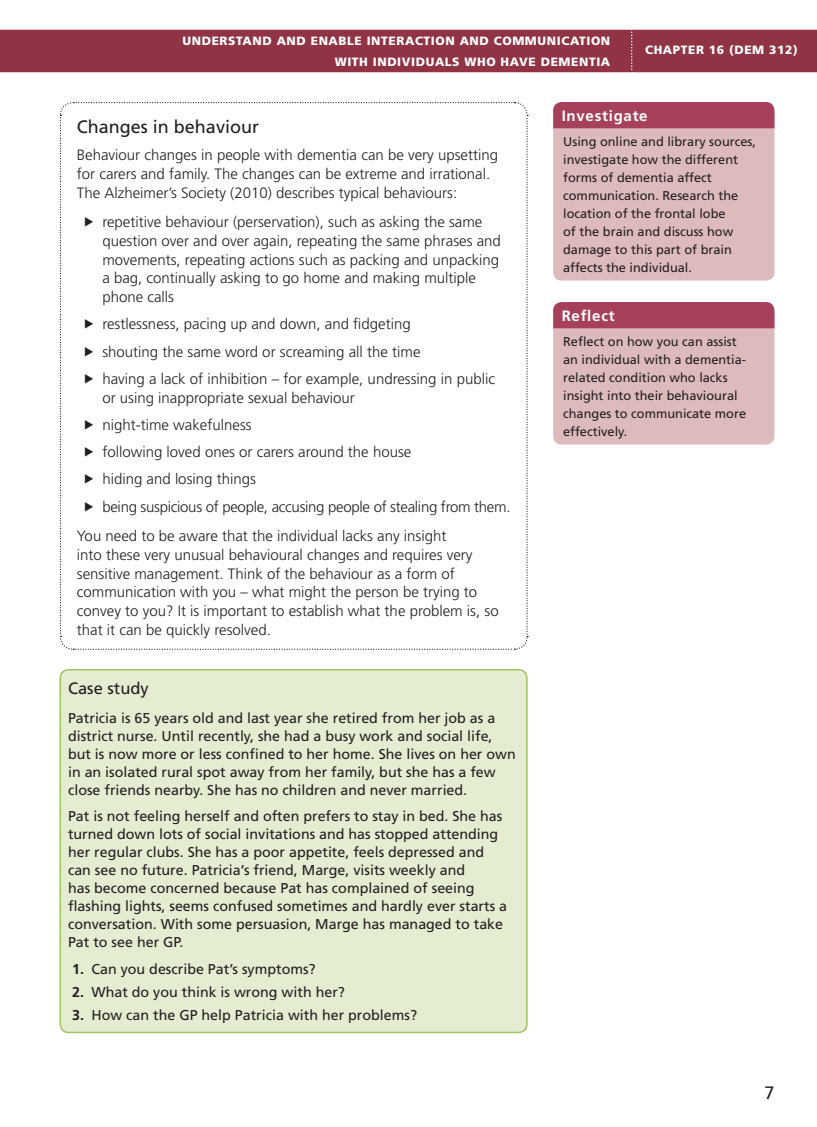
<style>
.page{position:relative;width:817px;height:1127px;background:#fff}
.page>*{position:absolute;margin:0;border:0;box-sizing:border-box;transform-origin:0 0}
.t1{font:18px "Frutiger";color:#231f20}
.t2{font:16.5px "Frutiger";color:#231f20}
.t3{font:300 15px/18.8px "Frutiger";color:#231f20}
.t4{font:700 15px "Frutiger";letter-spacing:.05em;color:#fff}
.t5{font:14.25px/18px "Frutiger";color:#231f20}
.t6{font:12.75px/18px "Frutiger";color:#231f20}
.t7{font:900 12px/21.3px "Frutiger";letter-spacing:.05em;color:#fff;text-align:right}
.s1{font-weight:700}
</style>
<div class="page">
<div style="left:0;top:29px;width:816px;height:44px;background:#8f3345"></div>
<svg style="left:59px;top:102px;width:469px;height:548px"></svg>
<div style="left:553px;top:103px;width:221px;height:177px;background:#ddbbbc;border-radius:9px"></div>
<div style="left:553px;top:102px;width:221px;height:26px;background:#a6415b"></div>
<div style="left:553px;top:303px;width:221px;height:141px;background:#ddbbbc;border-radius:9px"></div>
<div style="left:553px;top:302px;width:221px;height:26px;background:#a6415b"></div>
<div style="left:60px;top:670px;width:466px;height:362px;background:#e4ecd2;border-radius:9px"></div>
<div style="left:59px;top:669px;width:468px;height:364px;border:2px solid #9fc461;border-radius:9px"></div>
<p class="t7" style="left:182px;top:31px;width:429px">UNDERSTAND AND ENABLE INTERACTION AND COMMUNICATION<br>WITH INDIVIDUALS WHO HAVE DEMENTIA</p>
<p class="t7" style="left:645px;top:39px;width:154px">CHAPTER 16 (DEM 312)</p>
<p class="t1" style="left:77px;top:118px;width:184px">Changes in behaviour</p>
<p class="t3" style="left:77px;top:147px;width:422px">Behaviour changes in people with dementia can be very upsetting for carers and family. The changes can be extreme and irrational.<br>The Alzheimer’s Society (2010) describes typical behaviours:</p>
<p class="t3" style="left:102px;top:213px;width:400px;text-indent:-19px">▶ repetitive behaviour (perservation), such as asking the same question over and over again, repeating the same phrases and movements, repeating actions such as packing and unpacking a bag, continually asking to go home and making multiple phone calls</p>
<p class="t3" style="left:83px;top:311px;width:413px;line-height:27.3px">▶ restlessness, pacing up and down, and fidgeting<br>▶ shouting the same word or screaming all the time<br>▶ having a lack of inhibition – for example, undressing in public</p>
<p class="t3" style="left:83px;top:385px;width:428px;line-height:27.3px;text-indent:19px">or using inappropriate sexual behaviour<br>▶ night-time wakefulness<br>▶ following loved ones or carers around the house<br>▶ hiding and losing things<br>▶ being suspicious of people, accusing people of stealing from them.</p>
<p class="t3" style="left:77px;top:527px;width:423px">You need to be aware that the individual lacks any insight<br>into these very unusual behavioural changes and requires very sensitive management. Think of the behaviour as a form of communication with you – what might the person be trying to convey to you? It is important to establish what the problem is, so that it can be quickly resolved.</p>
<p class="t2" style="left:68px;top:680px;width:82px">Case study</p>
<p class="t5" style="left:68px;top:709px;width:449px">Patricia is 65 years old and last year she retired from her job as a district nurse. Until recently, she had a busy work and social life, but is now more or less confined to her home. She lives on her own in an isolated rural spot away from her family, but she has a few close friends nearby. She has no children and never married.</p>
<p class="t5" style="left:68px;top:808px;width:440px">Pat is not feeling herself and often prefers to stay in bed. She has turned down lots of social invitations and has stopped attending her regular clubs. She has a poor appetite, feels depressed and can see no future. Patricia’s friend, Marge, visits weekly and<br>has become concerned because Pat has complained of seeing flashing lights, seems confused sometimes and hardly ever starts a conversation. With some persuasion, Marge has managed to take Pat to see her GP.</p>
<p class="t5" style="left:72px;top:960px;width:245px"><span class="s1">1.</span> Can you describe Pat’s symptoms?</p>
<p class="t5" style="left:72px;top:984px;width:274px"><span class="s1">2.</span> What do you think is wrong with her?</p>
<p class="t5" style="left:72px;top:1007px;width:346px"><span class="s1">3.</span> How can the GP help Patricia with her problems?</p>
<p class="t4" style="left:561px;top:108px;width:87px">Investigate</p>
<p class="t6" style="left:563px;top:133px;width:194px">Using online and library sources, investigate how the different forms of dementia affect communication. Research the location of the frontal lobe<br>of the brain and discuss how damage to this part of brain affects the individual.</p>
<p class="t4" style="left:561px;top:308px;width:54px">Reflect</p>
<p class="t6" style="left:563px;top:333px;width:184px">Reflect on how you can assist an individual with a dementia&shy;related condition who lacks insight into their behavioural changes to communicate more effectively.</p>
<p class="t1" style="left:764px;top:1083px;width:12px">7</p>
</div>
